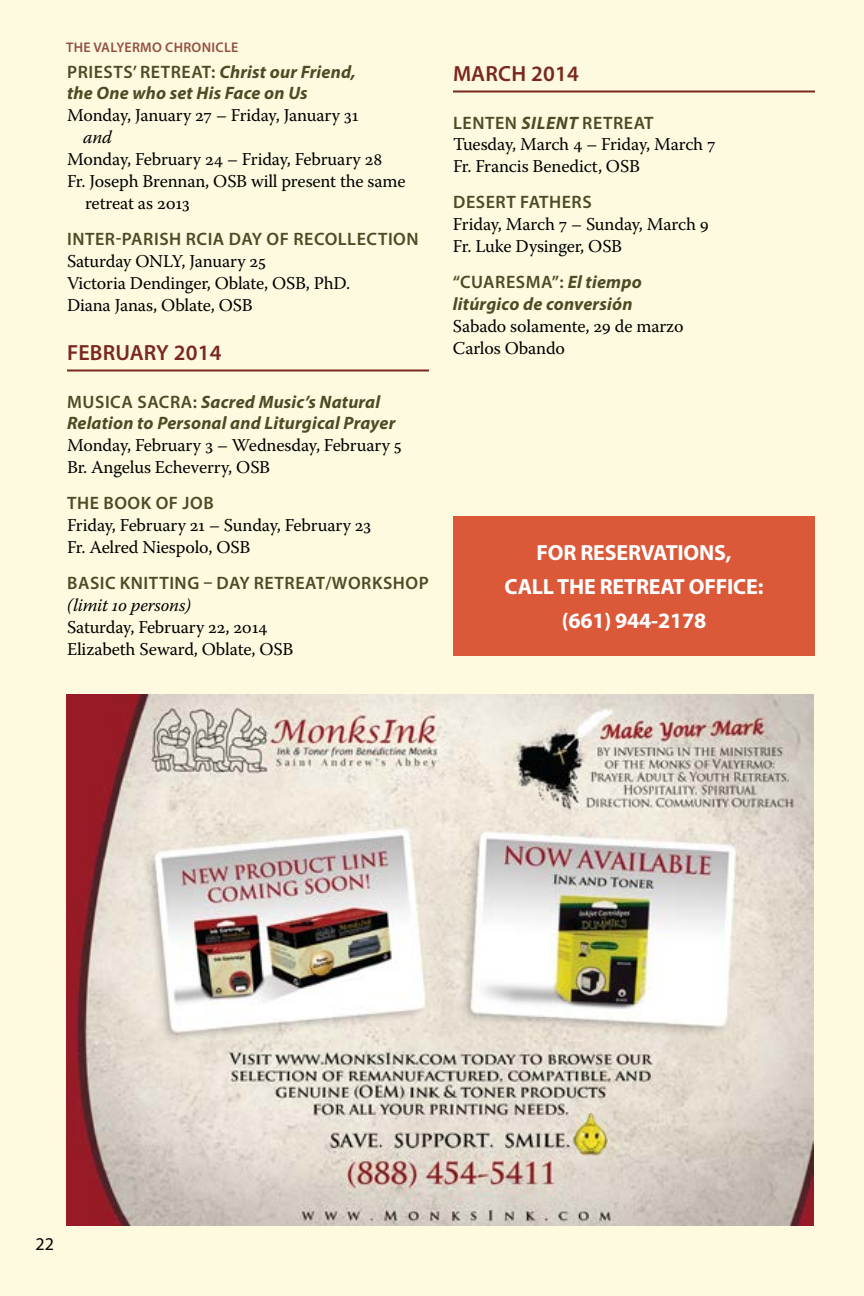
<style>
.page{position:relative;width:864px;height:1296px;background:#fdfadf}
.page>*{position:absolute;margin:0;border:0;box-sizing:border-box;transform-origin:0 0}
.t1{font:700 22px/34px "Myriad Pro";letter-spacing:-.01em;color:#fff}
.t2{font:600 22px "Myriad Pro";color:#7b271f}
.t3{font:18px/22px "Warnock Pro";letter-spacing:-.01em;color:#000}
.t4{font:italic 700 18px/22px "Myriad Pro";letter-spacing:.01em;color:#4d4b25}
.t5{font:600 18px "Myriad Pro";letter-spacing:.03em;color:#4d4b25}
.t6{font:italic 18px "Warnock Pro";letter-spacing:-.01em;color:#000}
.t7{font:18px "Myriad Pro";color:#000}
.t8{font:600 14px "Myriad Pro";letter-spacing:.02em;color:#945042}
.s1{font-weight:600;font-style:normal}
.s2{font-weight:700;font-style:italic}
</style>
<div class="page">
<hr style="left:67px;top:370px;width:362px;height:2px;background:#7b271f">
<hr style="left:453px;top:90px;width:362px;height:2px;background:#7b271f">
<img style="left:66px;top:695px;width:748px;height:531px">
<div style="left:453px;top:516px;width:362px;height:139px;background:#db5838"></div>
<p class="t8" style="left:66px;top:38px;width:174px">THE VALYERMO CHRONICLE</p>
<p class="t4" style="left:67px;top:60px;width:290px"><span class="s1">PRIESTS’ RETREAT:</span> Christ our Friend, the One who set His Face on Us</p>
<p class="t3" style="left:67px;top:104px;width:293px">Monday, January 27 – Friday, January 31</p>
<p class="t6" style="left:83px;top:127px;width:30px">and</p>
<p class="t3" style="left:67px;top:148px;width:317px">Monday, February 24 – Friday, February 28</p>
<p class="t3" style="left:67px;top:170px;width:340px">Fr. Joseph Brennan, OSB will present the same</p>
<p class="t3" style="left:85px;top:192px;width:107px">retreat as 2013</p>
<p class="t5" style="left:67px;top:228px;width:129px">INTER-PARISH RCIA</p>
<p class="t5" style="left:229px;top:228px;width:189px">DAY OF RECOLLECTION</p>
<p class="t3" style="left:67px;top:250px;width:285px">Saturday ONLY, January 25<br>Victoria Dendinger, Oblate, OSB, PhD.<br>Diana Janas, Oblate, OSB</p>
<p class="t2" style="left:67px;top:338px;width:14px">FEBRUARY</p>
<p class="t2" style="left:174px;top:338px;width:49px">2014</p>
<p class="t4" style="left:67px;top:390px;width:330px"><span class="s1">MUSICA SACRA:</span> Sacred Music’s Natural<br>Relation to Personal and Liturgical Prayer</p>
<p class="t3" style="left:67px;top:434px;width:336px">Monday, February 3 – Wednesday, February 5<br>Br. Angelus Echeverry, OSB</p>
<p class="t5" style="left:67px;top:492px;width:148px">THE BOOK OF JOB</p>
<p class="t3" style="left:67px;top:514px;width:306px">Friday, February 21 – Sunday, February 23<br>Fr. Aelred Niespolo, OSB</p>
<p class="t5" style="left:67px;top:572px;width:361px">BASIC KN ITTING – DAY RETREAT/WORKSHOP</p>
<p class="t6" style="left:67px;top:595px;width:125px">(limit 10 persons)</p>
<p class="t3" style="left:67px;top:616px;width:228px">Saturday, February 22, 2014<br>Elizabeth Seward, Oblate, OSB</p>
<p class="t2" style="left:453px;top:59px;width:16px">MARCH</p>
<p class="t2" style="left:531px;top:59px;width:49px">2014</p>
<p class="t5" style="left:453px;top:111px;width:202px">LENTEN <span class="s2">Silent</span> RETREAT</p>
<p class="t3" style="left:453px;top:133px;width:264px">Tuesday, March 4 – Friday, March 7<br>Fr. Francis Benedict, OSB</p>
<p class="t5" style="left:453px;top:191px;width:138px">DESERT FATHERS</p>
<p class="t3" style="left:453px;top:213px;width:257px">Friday, March 7 – Sunday, March 9<br>Fr. Luke Dysinger, OSB</p>
<p class="t4" style="left:453px;top:271px;width:190px"><span class="s1">“CUARESMA”:</span> El tiempo litúrgico de conversión</p>
<p class="t3" style="left:453px;top:315px;width:232px">Sabado solamente, 29 de marzo<br>Carlos Obando</p>
<p class="t1" style="left:537px;top:535px;width:92px">FOR RESERVATI</p>
<p class="t1" style="left:684px;top:535px;width:49px">ONS,</p>
<p class="t1" style="left:505px;top:569px;width:26px">CALL</p>
<p class="t1" style="left:557px;top:569px;width:14px">THE</p>
<p class="t1" style="left:600px;top:569px;width:13px">RETREAT</p>
<p class="t1" style="left:562px;top:569px;width:203px;text-indent:127px">OFFICE: (661) 944-2178</p>
<p class="t7" style="left:36px;top:1232px;width:20px">22</p>
</div>
